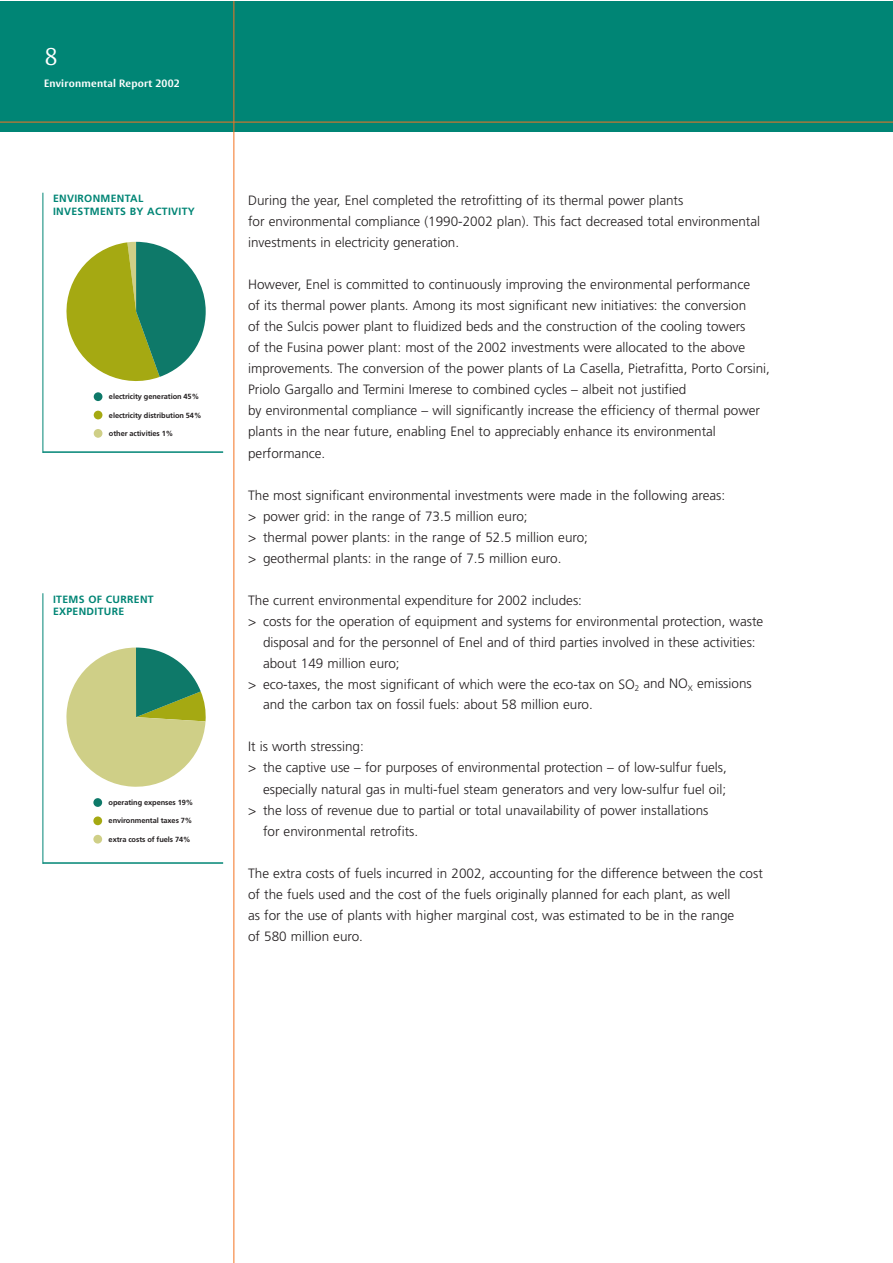
<style>
.page{position:relative;width:893px;height:1263px;background:#fff}
.page>*{position:absolute;margin:0;border:0;box-sizing:border-box;transform-origin:0 0}
.t1{font:300 24px "Vesta";color:#fff}
.t2{font:300 13.5px/21px "Frutiger";color:#231f20}
.t3{font:700 10.5px/12.6px "Frutiger";letter-spacing:.03em;color:#008575}
.t4{font:700 10.5px "Vesta";letter-spacing:.025em;color:#fff}
.t5{font:700 7.5px "Frutiger";letter-spacing:-.01em;color:#231f20}
</style>
<div class="page">
<div style="left:0;top:1px;width:892px;height:131px;background:#008575"></div>
<hr style="left:233px;top:1px;width:1px;height:1262px;background:#f47321">
<hr style="left:0;top:122px;width:892px;height:1px;background:#f47321">
<hr style="left:43px;top:193px;width:1px;height:260px;background:#008575">
<hr style="left:43px;top:451px;width:180px;height:2px;background:#008575">
<div style="left:94px;top:392px;width:8px;height:9px;background:#0e7969;border-radius:50%"></div>
<div style="left:94px;top:429px;width:8px;height:9px;background:#cfcf87;border-radius:50%"></div>
<div style="left:94px;top:411px;width:8px;height:8px;background:#a5a912;border-radius:50%"></div>
<svg style="left:67px;top:242px;width:139px;height:140px"></svg>
<hr style="left:43px;top:593px;width:1px;height:271px;background:#008575">
<hr style="left:43px;top:862px;width:180px;height:2px;background:#008575">
<div style="left:93px;top:798px;width:9px;height:9px;background:#0e7969;border-radius:50%"></div>
<div style="left:93px;top:835px;width:9px;height:8px;background:#cfcf87;border-radius:50%"></div>
<div style="left:93px;top:816px;width:9px;height:9px;background:#a5a912;border-radius:50%"></div>
<svg style="left:67px;top:647px;width:138px;height:140px"></svg>
<h1 class="t1" style="left:44px;top:48px;width:15px">8</h1>
<p class="t4" style="left:44px;top:79px;width:137px">Environmental Report 2002</p>
<p class="t3" style="left:53px;top:193px;width:143px">ENVIRONMENTAL<br>INVESTMENTS BY ACTIVITY</p>
<p class="t5" style="left:109px;top:394px;width:92px">electricity generation 45%</p>
<p class="t5" style="left:109px;top:412px;width:94px">electricity distribution 54%</p>
<p class="t5" style="left:109px;top:430px;width:66px">other activities 1%</p>
<p class="t3" style="left:53px;top:593px;width:102px">ITEMS OF CURRENT<br>EXPENDITURE</p>
<p class="t5" style="left:109px;top:799px;width:86px">operating expenses 19%</p>
<p class="t5" style="left:109px;top:818px;width:85px">environmental taxes 7%</p>
<p class="t5" style="left:109px;top:836px;width:84px">extra costs of fuels 74%</p>
<p class="t2" style="left:248px;top:191px;width:514px">During the year, Enel completed the retrofitting of its thermal power plants<br>for environmental compliance (1990-2002 plan). This fact decreased total environmental investments in electricity generation.</p>
<p class="t2" style="left:248px;top:275px;width:523px">However, Enel is committed to continuously improving the environmental performance<br>of its thermal power plants. Among its most significant new initiatives: the conversion<br>of the Sulcis power plant to fluidized beds and the construction of the cooling towers<br>of the Fusina power plant: most of the 2002 investments were allocated to the above improvements. The conversion of the power plants of La Casella, Pietrafitta, Porto Corsini, Priolo Gargallo and Termini Imerese to combined cycles – albeit not justified<br>by environmental compliance – will significantly increase the efficiency of thermal power plants in the near future, enabling Enel to appreciably enhance its environmental performance.</p>
<p class="t2" style="left:248px;top:485px;width:479px">The most significant environmental investments were made in the following areas: &gt; power grid: in the range of 73.5 million euro;<br>&gt; thermal power plants: in the range of 52.5 million euro;<br>&gt; geothermal plants: in the range of 7.5 million euro.</p>
<p class="t2" style="left:248px;top:590px;width:335px">The current environmental expenditure for 2002 includes:</p>
<p class="t2" style="left:248px;top:611px;width:517px">&gt; costs for the operation of equipment and systems for environmental protection, waste</p>
<p class="t2" style="left:263px;top:632px;width:494px">disposal and for the personnel of Enel and of third parties involved in these activities:</p>
<p class="t2" style="left:263px;top:653px;width:138px">about 149 million euro;</p>
<p class="t2" style="left:248px;top:674px;width:505px">&gt; eco-taxes, the most significant of which were the eco-tax on SO<sub>2</sub> and NO<sub>X</sub> emissions</p>
<p class="t2" style="left:263px;top:695px;width:331px">and the carbon tax on fossil fuels: about 58 million euro.</p>
<p class="t2" style="left:248px;top:737px;width:117px">It is worth stressing:</p>
<p class="t2" style="left:248px;top:758px;width:480px">&gt; the captive use – for purposes of environmental protection – of low-sulfur fuels,</p>
<p class="t2" style="left:263px;top:779px;width:465px">especially natural gas in multi-fuel steam generators and very low-sulfur fuel oil;</p>
<p class="t2" style="left:248px;top:800px;width:462px">&gt; the loss of revenue due to partial or total unavailability of power installations</p>
<p class="t2" style="left:263px;top:821px;width:157px">for environmental retrofits.</p>
<p class="t2" style="left:248px;top:863px;width:516px">The extra costs of fuels incurred in 2002, accounting for the difference between the cost of the fuels used and the cost of the fuels originally planned for each plant, as well<br>as for the use of plants with higher marginal cost, was estimated to be in the range<br>of 580 million euro.</p>
</div>
